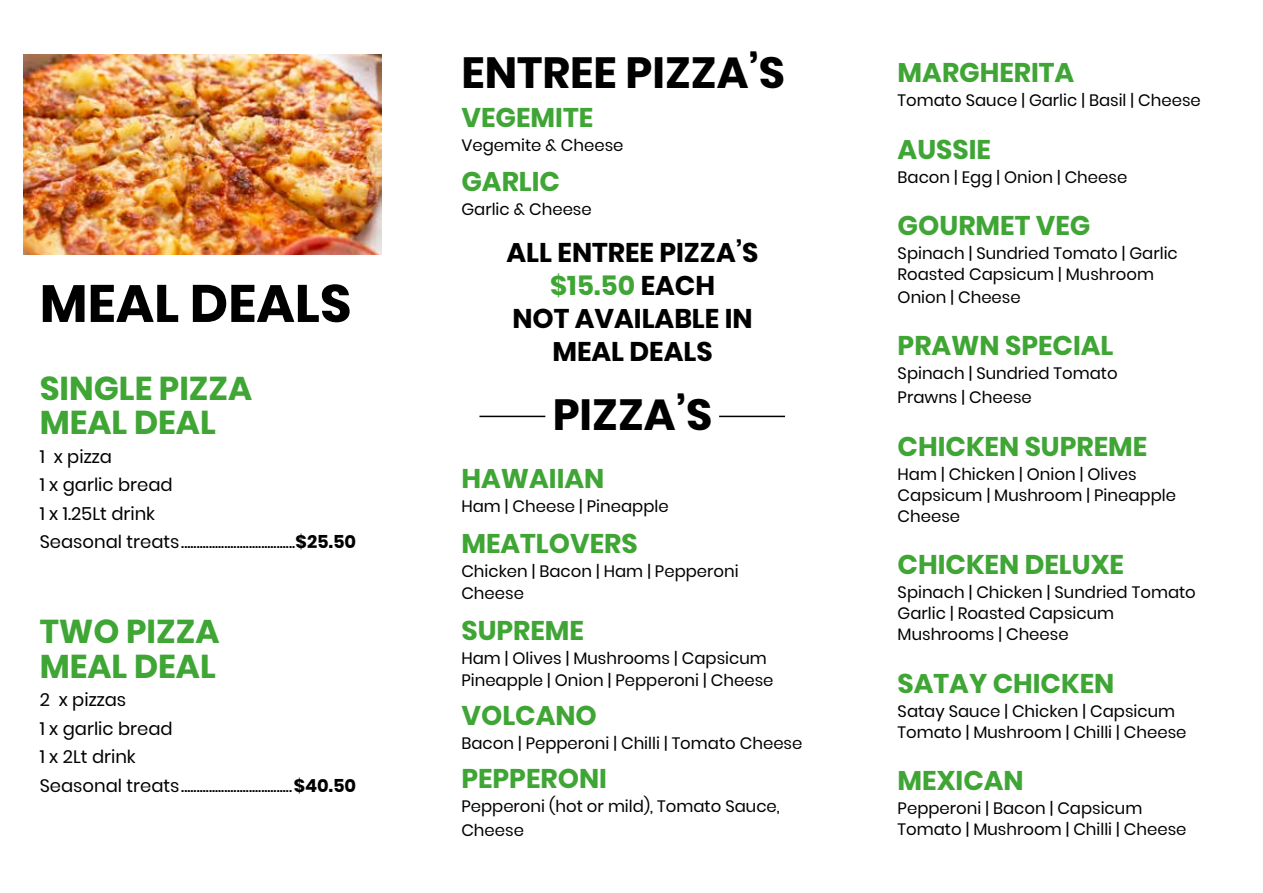
<style>
.page{position:relative;width:1263px;height:893px;background:#fff}
.page>*{position:absolute;margin:0;border:0;box-sizing:border-box;transform-origin:0 0}
.t1{font:700 52.5px "Poppins";color:#000}
.t2{font:700 43.5px "Poppins";color:#000}
.t3{font:700 33px/34.5px "Poppins";color:#3fa535}
.t4{font:700 27px "Poppins";color:#3fa535}
.t5{font:700 27px/33px "Poppins";color:#000;text-align:center}
.t6{font:18px/28.5px "Poppins";color:#000}
.t7{font:16.5px/21px "Poppins";color:#000}
.s1{font-weight:700}
.s2{color:#3fa535}
</style>
<div class="page">
<img style="left:23px;top:54px;width:359px;height:201px">
<hr style="left:479px;top:416px;width:66px;height:1px;background:#000">
<hr style="left:719px;top:416px;width:66px;height:1px;background:#000">
<h1 class="t1" style="left:40px;top:273px;width:313px">MEAL DEALS</h1>
<h3 class="t3" style="left:40px;top:371px;width:214px">SINGLE PIZZA<br>MEAL DEAL</h3>
<p class="t6" style="left:40px;top:442px;width:318px">1 x pizza<br>1 x garlic bread<br>1 x 1.25Lt drink<br>Seasonal treats.....................................<span class="s1">$25.50</span></p>
<h3 class="t3" style="left:40px;top:614px;width:181px">TWO PIZZA<br>MEAL DEAL</h3>
<p class="t6" style="left:40px;top:685px;width:318px">2 x pizzas<br>1 x garlic bread<br>1 x 2Lt drink<br>Seasonal treats....................................<span class="s1">$40.50</span></p>
<h2 class="t2" style="left:461px;top:47px;width:325px">ENTREE PIZZA’S</h2>
<h3 class="t4" style="left:461px;top:102px;width:133px">VEGEMITE</h3>
<p class="t7" style="left:461px;top:135px;width:164px">Vegemite &amp; Cheese</p>
<h3 class="t4" style="left:461px;top:166px;width:100px">GARLIC</h3>
<p class="t7" style="left:461px;top:199px;width:132px">Garlic &amp; Cheese</p>
<h3 class="t5" style="left:507px;top:236px;width:253px">ALL ENTREE PIZZA’S <span class="s2">$15.50</span> EACH<br>NOT AVAILABLE IN<br>MEAL DEALS</h3>
<h2 class="t2" style="left:553px;top:389px;width:161px">PIZZA’S</h2>
<h3 class="t4" style="left:461px;top:463px;width:144px">HAWAIIAN</h3>
<p class="t7" style="left:461px;top:496px;width:209px">Ham | Cheese | Pineapple</p>
<h3 class="t4" style="left:461px;top:528px;width:178px">MEATLOVERS</h3>
<p class="t7" style="left:461px;top:560px;width:279px;line-height:22.5px">Chicken | Bacon | Ham | Pepperoni<br>Cheese</p>
<h3 class="t4" style="left:461px;top:615px;width:124px">SUPREME</h3>
<p class="t7" style="left:461px;top:647px;width:314px;line-height:22.5px">Ham | Olives | Mushrooms | Capsicum<br>Pineapple | Onion | Pepperoni | Cheese</p>
<h3 class="t4" style="left:461px;top:700px;width:137px">VOLCANO</h3>
<p class="t7" style="left:461px;top:733px;width:343px">Bacon | Pepperoni | Chilli | Tomato Cheese</p>
<h3 class="t4" style="left:461px;top:763px;width:147px">PEPPERONI</h3>
<p class="t7" style="left:461px;top:795px;width:320px;line-height:24px">Pepperoni (hot or mild), Tomato Sauce,<br>Cheese</p>
<h3 class="t4" style="left:898px;top:57px;width:178px">MARGHERITA</h3>
<p class="t7" style="left:898px;top:90px;width:305px">Tomato Sauce | Garlic | Basil | Cheese</p>
<h3 class="t4" style="left:898px;top:134px;width:95px">AUSSIE</h3>
<p class="t7" style="left:898px;top:167px;width:231px">Bacon | Egg | Onion | Cheese</p>
<h3 class="t4" style="left:898px;top:210px;width:194px">GOURMET VEG</h3>
<p class="t7" style="left:898px;top:243px;width:282px">Spinach | Sundried Tomato | Garlic<br>Roasted Capsicum | Mushroom</p>
<p class="t7" style="left:898px;top:287px;width:125px">Onion | Cheese</p>
<h3 class="t4" style="left:898px;top:330px;width:217px">PRAWN SPECIAL</h3>
<p class="t7" style="left:898px;top:362px;width:222px;line-height:24px">Spinach | Sundried Tomato<br>Prawns | Cheese</p>
<h3 class="t4" style="left:898px;top:431px;width:251px">CHICKEN SUPREME</h3>
<p class="t7" style="left:898px;top:464px;width:280px">Ham | Chicken | Onion | Olives<br>Capsicum | Mushroom | Pineapple<br>Cheese</p>
<h3 class="t4" style="left:898px;top:549px;width:228px">CHICKEN DELUXE</h3>
<p class="t7" style="left:898px;top:582px;width:300px">Spinach | Chicken | Sundried Tomato<br>Garlic | Roasted Capsicum<br>Mushrooms | Cheese</p>
<h3 class="t4" style="left:898px;top:668px;width:218px">SATAY CHICKEN</h3>
<p class="t7" style="left:898px;top:701px;width:290px">Satay Sauce | Chicken | Capsicum<br>Tomato | Mushroom | Chilli | Cheese</p>
<h3 class="t4" style="left:898px;top:765px;width:128px">MEXICAN</h3>
<p class="t7" style="left:898px;top:798px;width:290px">Pepperoni | Bacon | Capsicum<br>Tomato | Mushroom | Chilli | Cheese</p>
</div>
